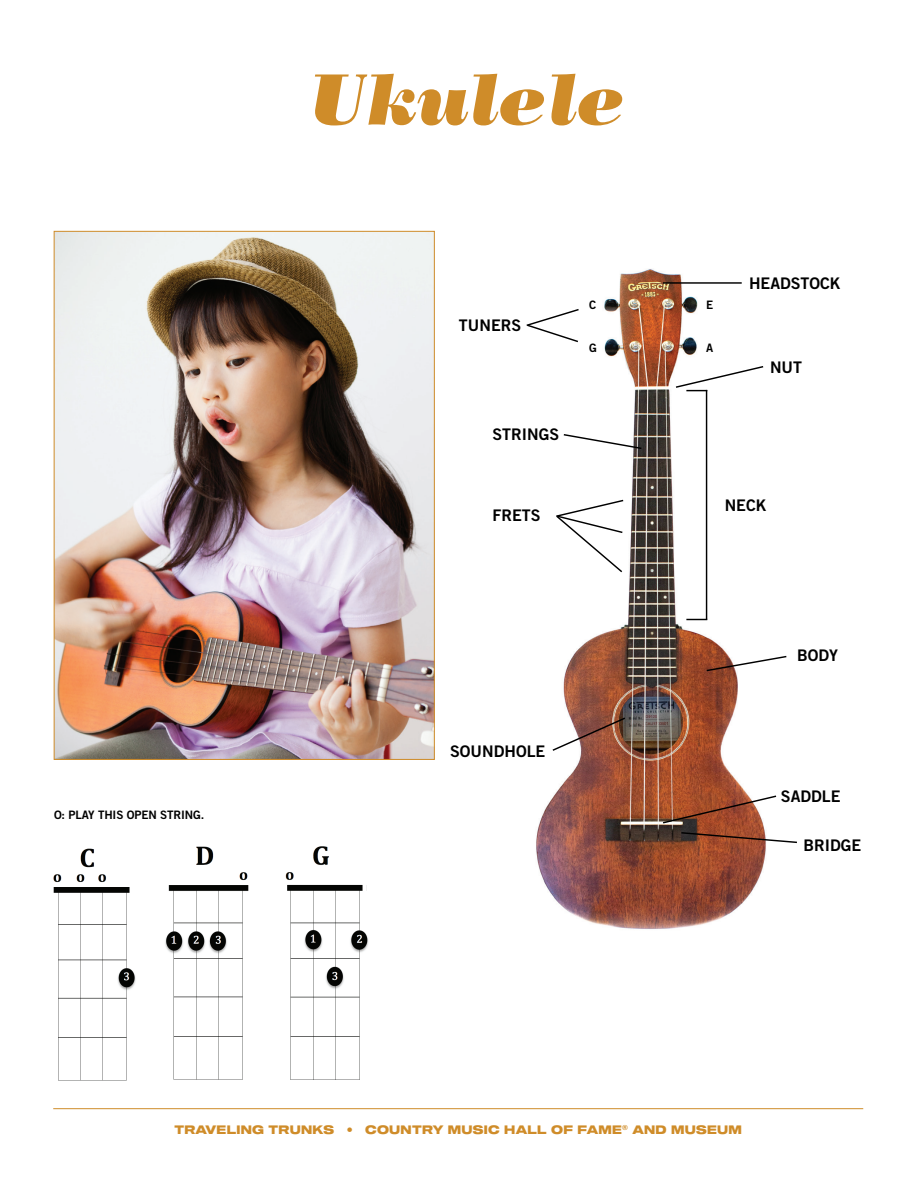
<style>
.page{position:relative;width:918px;height:1188px;background:#fff}
.page>*{position:absolute;margin:0;border:0;box-sizing:border-box;transform-origin:0 0}
.t1{font:italic 72px "Bodoni Poster";letter-spacing:.015em;color:#cf8c29}
.t2{font:16.05px "Trade Gothic Bold Two";color:#000}
.t3{font:12px "Sequel 100 Wide 85";letter-spacing:.02em;color:#cf8c29}
.t4{font:11.7px "Trade Gothic Bold Two";letter-spacing:-.01em;color:#000}
</style>
<div class="page">
<img style="left:56px;top:233px;width:377px;height:525px">
<hr style="left:53px;top:1108px;width:810px;height:1px;background:#cf8c29">
<img style="left:53px;top:848px;width:83px;height:233px">
<img style="left:165px;top:846px;width:84px;height:234px">
<img style="left:285px;top:846px;width:84px;height:234px">
<img style="left:536px;top:269px;width:230px;height:660px">
<svg style="left:686px;top:619px;width:20px;height:1px"></svg>
<hr style="left:706px;top:390px;width:1px;height:230px;background:#000">
<hr style="left:663px;top:282px;width:79px;height:2px;background:#000">
<svg style="left:674px;top:365px;width:91px;height:26px"></svg>
<svg style="left:661px;top:794px;width:116px;height:31px"></svg>
<svg style="left:680px;top:831px;width:117px;height:13px"></svg>
<svg style="left:705px;top:655px;width:82px;height:17px"></svg>
<svg style="left:551px;top:716px;width:76px;height:36px"></svg>
<svg style="left:562px;top:433px;width:81px;height:17px"></svg>
<svg style="left:526px;top:308px;width:54px;height:35px"></svg>
<svg style="left:555px;top:499px;width:70px;height:75px"></svg>
<p class="t4" style="left:54px;top:807px;width:152px">O: PLAY THIS OPEN STRING.</p>
<h1 class="t1" style="left:311px;top:56px;width:316px">Ukulele</h1>
<p class="t2" style="left:459px;top:315px;width:64px">TUNERS</p>
<p class="t2" style="left:492px;top:425px;width:68px">STRINGS</p>
<p class="t2" style="left:493px;top:506px;width:50px">FRETS</p>
<p class="t4" style="left:589px;top:297px;width:9px">C</p>
<p class="t4" style="left:706px;top:297px;width:9px">E</p>
<p class="t4" style="left:589px;top:340px;width:9px">G</p>
<p class="t4" style="left:706px;top:340px;width:9px">A</p>
<p class="t2" style="left:749px;top:274px;width:93px">HEADSTOCK</p>
<p class="t2" style="left:770px;top:357px;width:34px">NUT</p>
<p class="t2" style="left:725px;top:496px;width:43px">NECK</p>
<p class="t2" style="left:450px;top:741px;width:97px">SOUNDHOLE</p>
<p class="t2" style="left:797px;top:645px;width:42px">BODY</p>
<p class="t2" style="left:781px;top:786px;width:61px">SADDLE</p>
<p class="t2" style="left:804px;top:835px;width:59px">BRIDGE</p>
<p class="t3" style="left:174px;top:1121px;width:569px">TRAVELING TRUNKS • COUNTRY MUSIC HALL OF FAME<sup>®</sup> AND MUSEUM</p>
</div>
